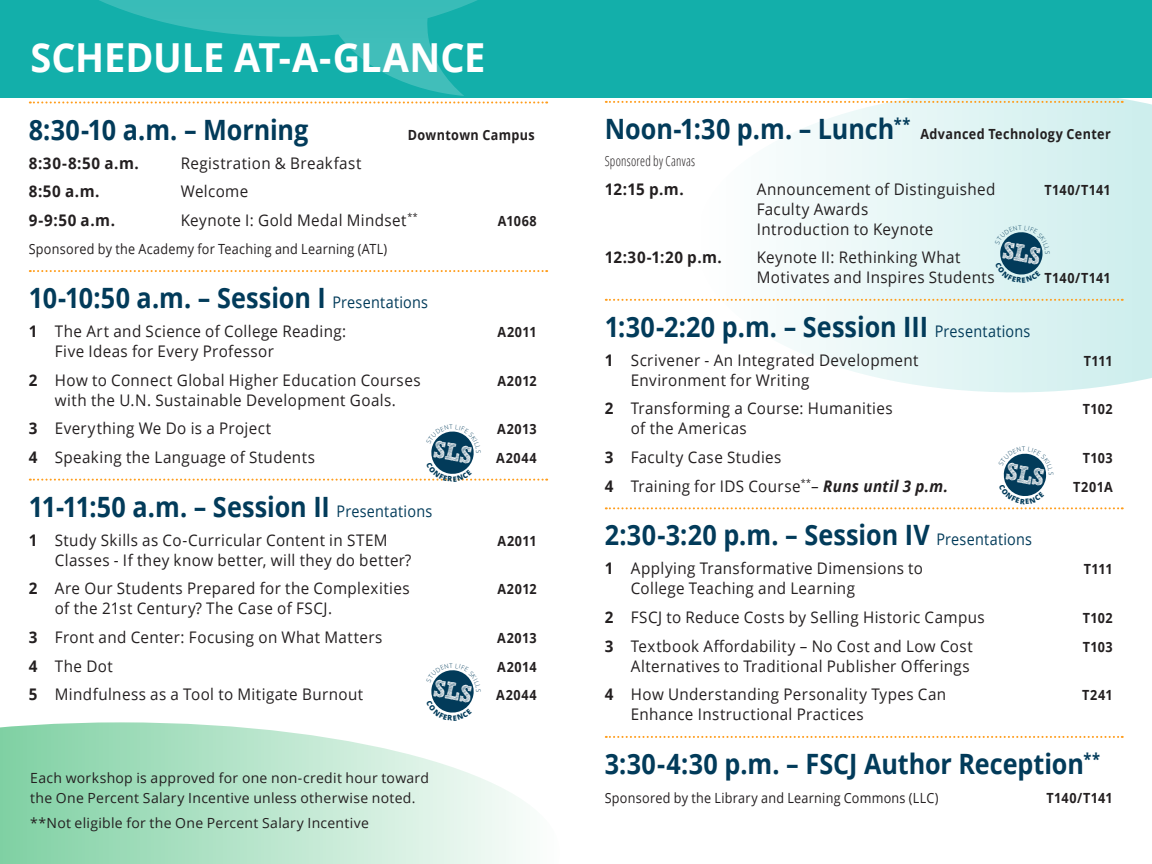
<style>
.page{position:relative;width:1152px;height:864px;background:#fff}
.page>*{position:absolute;margin:0;border:0;box-sizing:border-box;transform-origin:0 0}
.headline_03{font:700 40px "Open Sans";letter-spacing:-.005em;color:#fff;scale:.95 1}
.headline_02{font:700 28px "Open Sans";color:#023b5a;scale:.9 1}
.AT_A_GLANCE{font:16px "Open Sans";letter-spacing:.025em;color:#231f20;scale:.95 1}
.body_copy{font:16px/20px "Open Sans";letter-spacing:.025em;color:#231f20;scale:.95 1}
.body_copy-2{font:700 16px "Open Sans";letter-spacing:.045em;color:#231f20;scale:.95 1}
.small_body_copy{font:14px/20px "Open Sans";letter-spacing:.02em;color:#231f20}
.body_copy-3{font:14px "Open Sans";letter-spacing:.02em;color:#231f20;scale:.9 1}
.AT_A_GLANCE-2{font:700 14px "Open Sans";letter-spacing:.04em;color:#231f20;scale:.9 1}
.headline_02-2{font:700 14px "Open Sans";letter-spacing:.03em;color:#231f20;scale:.9 1}
.body_copy-4{font:700 14px "Open Sans";letter-spacing:.025em;color:#231f20;scale:.9 1}
.body_copy-5{font:300 condensed 14px "Open Sans";letter-spacing:.02em;color:#231f20;scale:.9 1}
.s1{font-weight:400;font-size:16px}
.s2{font-weight:700}
.s3{font-weight:700;font-style:italic}
</style>
<div class="page">
<div style="left:0;top:0;width:576px;height:97px;background:#13afaa"></div>
<svg style="left:696px;top:97px;width:456px;height:295px"></svg>
<svg style="left:0;top:722px;width:523px;height:142px;background:#bde7d0"></svg>
<svg style="left:99px;top:0;width:378px;height:96px"></svg>
<svg style="left:30px;top:102px;width:517px;height:2px"></svg>
<svg style="left:30px;top:270px;width:517px;height:2px"></svg>
<svg style="left:606px;top:101px;width:517px;height:2px"></svg>
<svg style="left:606px;top:299px;width:517px;height:2px"></svg>
<svg style="left:606px;top:736px;width:517px;height:2px"></svg>
<div style="left:576px;top:0;width:576px;height:97px;background:#13afaa"></div>
<svg style="left:995px;top:225px;width:55px;height:58px;background:#7ba1af"></svg>
<svg style="left:606px;top:453px;width:517px;height:56px"></svg>
<svg style="left:431px;top:670px;width:43px;height:43px"></svg>
<svg style="left:30px;top:431px;width:517px;height:50px"></svg>
<p class="headline_03" style="left:30px;top:30px;width:481px">SCHEDULE AT-A-GLANCE</p>
<p class="headline_02" style="left:29px;top:110px;width:312px">8:30-10 a.m. – Morning</p>
<p class="headline_02-2" style="left:408px;top:125px;width:143px">Downtown Campus</p>
<p class="body_copy-2" style="left:29px;top:151px;width:117px">8:30-8:50 a.m.</p>
<p class="body_copy" style="left:181px;top:152px;width:192px">Registration &amp; Breakfast</p>
<p class="body_copy-2" style="left:29px;top:180px;width:76px">8:50 a.m.</p>
<p class="body_copy" style="left:181px;top:181px;width:73px">Welcome</p>
<p class="body_copy-2" style="left:29px;top:209px;width:92px">9-9:50 a.m.</p>
<p class="body_copy" style="left:181px;top:210px;width:251px">Keynote I: Gold Medal Mindset<sup>**</sup></p>
<p class="body_copy-4" style="left:498px;top:211px;width:45px">A1068</p>
<p class="body_copy-3" style="left:29px;top:240px;width:400px">Sponsored by the Academy for Teaching and Learning (ATL)</p>
<p class="headline_02" style="left:29px;top:278px;width:445px">10-10:50 a.m. – Session I <span class="s1">Presentations</span></p>
<p class="AT_A_GLANCE" style="left:29px;top:320px;width:336px"><span class="s2">1</span> The Art and Science of College Reading:</p>
<p class="AT_A_GLANCE-2" style="left:497px;top:322px;width:45px">A2011</p>
<p class="AT_A_GLANCE" style="left:55px;top:340px;width:232px">Five Ideas for Every Professor</p>
<p class="AT_A_GLANCE" style="left:29px;top:369px;width:414px"><span class="s2">2</span> How to Connect Global Higher Education Courses</p>
<p class="AT_A_GLANCE-2" style="left:497px;top:371px;width:45px">A2012</p>
<p class="AT_A_GLANCE" style="left:55px;top:389px;width:361px">with the U.N. Sustainable Development Goals.</p>
<p class="AT_A_GLANCE" style="left:29px;top:418px;width:257px"><span class="s2">3</span> Everything We Do is a Project</p>
<p class="AT_A_GLANCE-2" style="left:497px;top:419px;width:45px">A2013</p>
<p class="AT_A_GLANCE" style="left:29px;top:446px;width:303px"><span class="s2">4</span> Speaking the Language of Students</p>
<p class="AT_A_GLANCE-2" style="left:496px;top:448px;width:47px">A2044</p>
<p class="headline_02" style="left:29px;top:487px;width:450px">11-11:50 a.m. – Session II <span class="s1">Presentations</span></p>
<p class="AT_A_GLANCE" style="left:29px;top:529px;width:379px"><span class="s2">1</span> Study Skills as Co-Curricular Content in STEM</p>
<p class="AT_A_GLANCE-2" style="left:497px;top:531px;width:45px">A2011</p>
<p class="AT_A_GLANCE" style="left:55px;top:549px;width:377px">Classes - If they know better, will they do better?</p>
<p class="AT_A_GLANCE" style="left:29px;top:577px;width:402px"><span class="s2">2</span> Are Our Students Prepared for the Complexities</p>
<p class="AT_A_GLANCE-2" style="left:497px;top:579px;width:45px">A2012</p>
<p class="AT_A_GLANCE" style="left:55px;top:597px;width:293px">of the 21st Century? The Case of FSCJ.</p>
<p class="AT_A_GLANCE" style="left:29px;top:626px;width:374px"><span class="s2">3</span> Front and Center: Focusing on What Matters</p>
<p class="AT_A_GLANCE-2" style="left:497px;top:628px;width:45px">A2013</p>
<p class="AT_A_GLANCE" style="left:29px;top:655px;width:90px"><span class="s2">4</span> The Dot</p>
<p class="AT_A_GLANCE-2" style="left:497px;top:657px;width:45px">A2014</p>
<p class="AT_A_GLANCE" style="left:29px;top:683px;width:354px"><span class="s2">5</span> Mindfulness as a Tool to Mitigate Burnout</p>
<p class="AT_A_GLANCE-2" style="left:496px;top:685px;width:47px">A2044</p>
<p class="small_body_copy" style="left:30px;top:767px;width:400px">Each workshop is approved for one non-credit hour toward the One Percent Salary Incentive unless otherwise noted.</p>
<p class="small_body_copy" style="left:30px;top:813px;width:340px">**Not eligible for the One Percent Salary Incentive</p>
<p class="headline_02" style="left:605px;top:109px;width:341px">Noon-1:30 p.m. – Lunch<sup>**</sup></p>
<p class="headline_02-2" style="left:920px;top:124px;width:213px">Advanced Technology Center</p>
<p class="body_copy-5" style="left:605px;top:151px;width:102px">Sponsored by Canvas</p>
<p class="body_copy-2" style="left:605px;top:177px;width:85px">12:15 p.m.</p>
<p class="body_copy" style="left:757px;top:178px;width:253px">Announcement of Distinguished</p>
<p class="body_copy-4" style="left:1044px;top:180px;width:75px">T140/T141</p>
<p class="body_copy" style="left:757px;top:198px;width:187px">Faculty Awards<br>Introduction to Keynote</p>
<p class="body_copy-2" style="left:605px;top:246px;width:125px">12:30-1:20 p.m.</p>
<p class="body_copy" style="left:757px;top:247px;width:252px">Keynote II: Rethinking What<br>Motivates and Inspires Students</p>
<p class="body_copy-4" style="left:1044px;top:268px;width:75px">T140/T141</p>
<p class="headline_02" style="left:605px;top:307px;width:474px">1:30-2:20 p.m. – Session III <span class="s1">Presentations</span></p>
<p class="AT_A_GLANCE" style="left:605px;top:349px;width:332px"><span class="s2">1</span> Scrivener - An Integrated Development</p>
<p class="AT_A_GLANCE-2" style="left:1084px;top:351px;width:34px">T111</p>
<p class="AT_A_GLANCE" style="left:631px;top:369px;width:189px">Environment for Writing</p>
<p class="AT_A_GLANCE" style="left:605px;top:398px;width:305px"><span class="s2">2</span> Transforming a Course: Humanities</p>
<p class="AT_A_GLANCE-2" style="left:1083px;top:399px;width:35px">T102</p>
<p class="AT_A_GLANCE" style="left:631px;top:418px;width:124px">of the Americas</p>
<p class="AT_A_GLANCE" style="left:605px;top:446px;width:187px"><span class="s2">3</span> Faculty Case Studies</p>
<p class="AT_A_GLANCE-2" style="left:1083px;top:448px;width:35px">T103</p>
<p class="AT_A_GLANCE" style="left:605px;top:475px;width:363px"><span class="s2">4</span> Training for IDS Course<sup>**</sup>– <span class="s3">Runs until 3 p.m.</span></p>
<p class="AT_A_GLANCE-2" style="left:1073px;top:477px;width:46px">T201A</p>
<p class="headline_02" style="left:605px;top:515px;width:476px">2:30-3:20 p.m. – Session IV <span class="s1">Presentations</span></p>
<p class="AT_A_GLANCE" style="left:605px;top:558px;width:337px"><span class="s2">1</span> Applying Transformative Dimensions to</p>
<p class="AT_A_GLANCE-2" style="left:1084px;top:559px;width:34px">T111</p>
<p class="AT_A_GLANCE" style="left:631px;top:578px;width:238px">College Teaching and Learning</p>
<p class="AT_A_GLANCE" style="left:605px;top:606px;width:401px"><span class="s2">2</span> FSCJ to Reduce Costs by Selling Historic Campus</p>
<p class="AT_A_GLANCE-2" style="left:1083px;top:608px;width:35px">T102</p>
<p class="AT_A_GLANCE" style="left:605px;top:635px;width:389px"><span class="s2">3</span> Textbook Affordability – No Cost and Low Cost</p>
<p class="AT_A_GLANCE-2" style="left:1083px;top:637px;width:35px">T103</p>
<p class="AT_A_GLANCE" style="left:631px;top:655px;width:358px">Alternatives to Traditional Publisher Offerings</p>
<p class="AT_A_GLANCE" style="left:605px;top:684px;width:361px"><span class="s2">4</span> How Understanding Personality Types Can</p>
<p class="AT_A_GLANCE-2" style="left:1082px;top:685px;width:36px">T241</p>
<p class="AT_A_GLANCE" style="left:631px;top:704px;width:247px">Enhance Instructional Practices</p>
<p class="headline_02" style="left:605px;top:744px;width:552px">3:30-4:30 p.m. – FSCJ Author Reception<sup>**</sup></p>
<p class="body_copy-3" style="left:605px;top:788px;width:372px">Sponsored by the Library and Learning Commons (LLC)</p>
<p class="body_copy-4" style="left:1046px;top:788px;width:75px">T140/T141</p>
</div>
